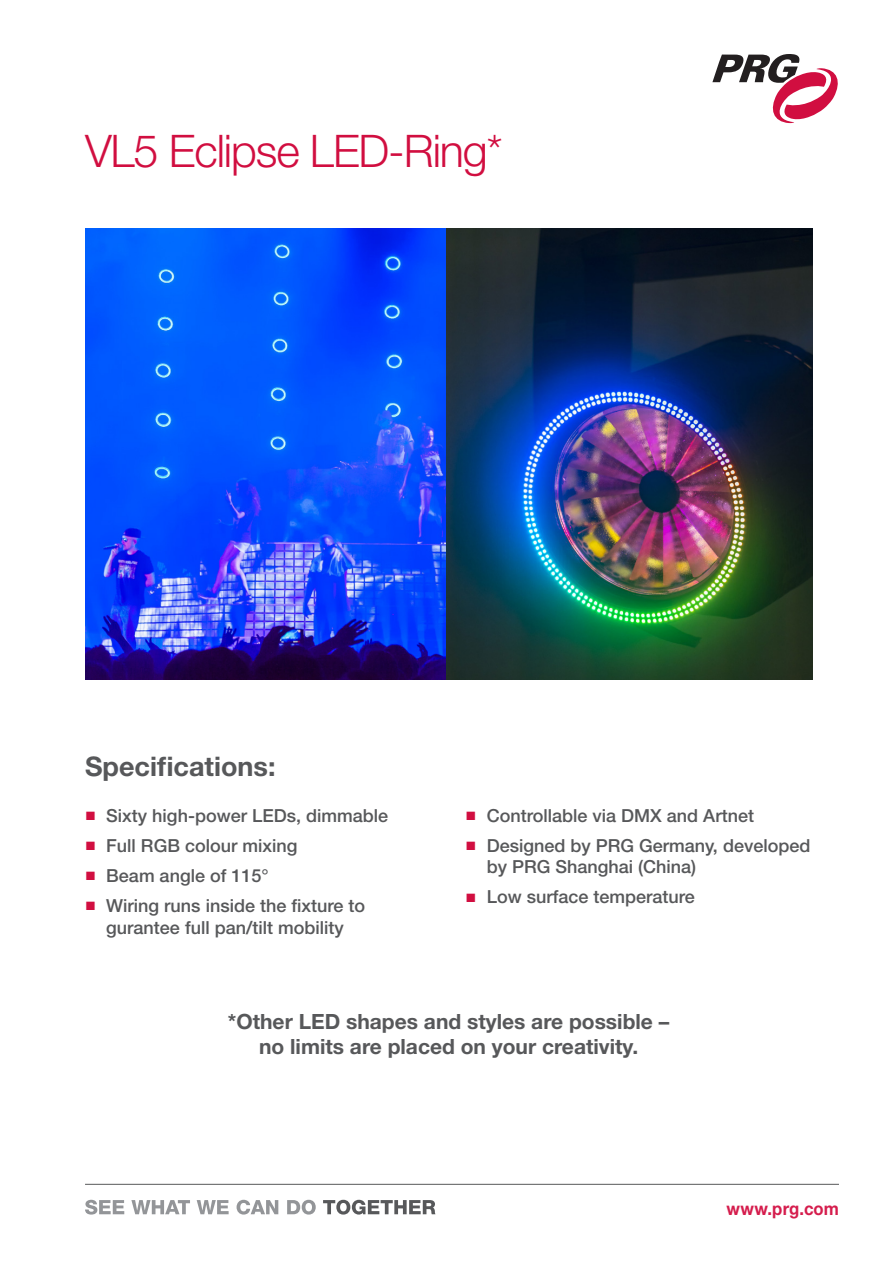
<style>
.page{position:relative;width:893px;height:1263px;background:#fff}
.page>*{position:absolute;margin:0;border:0;box-sizing:border-box;transform-origin:0 0}
.t1{font:300 45px "Helvetica Neue LT";letter-spacing:-.025em;color:#d10e40}
.t2{font:700 27px "Helvetica Neue LT";color:#57585a}
.t3{font:700 21px/25.2px "Helvetica Neue LT";color:#57585a;text-align:center}
.t4{font:500 18px/21.6px "Helvetica Neue LT";color:#57585a;text-align:center}
.t5{font:700 18px "Helvetica Neue LT";letter-spacing:.01em;color:#d51d4d;scale:.93 1}
.s1{font-family:"Arial";font-weight:700;color:#d10e40}
</style>
<div class="page">
<hr style="left:85px;top:1184px;width:754px;height:1px;background:#57585a">
<svg style="left:712px;top:54px;width:126px;height:69px"></svg>
<svg style="left:85px;top:1200px;width:39px;height:14px"></svg>
<svg style="left:131px;top:1200px;width:59px;height:14px"></svg>
<svg style="left:197px;top:1200px;width:32px;height:14px"></svg>
<svg style="left:237px;top:1200px;width:41px;height:14px"></svg>
<svg style="left:287px;top:1200px;width:29px;height:14px"></svg>
<svg style="left:323px;top:1200px;width:112px;height:14px"></svg>
<img style="left:85px;top:228px;width:727px;height:451px">
<p class="t1" style="left:85px;top:123px;width:419px">VL5 Eclipse LED-Ring*</p>
<p class="t2" style="left:85px;top:750px;width:192px">Specifications:</p>
<p class="t4" style="left:85px;top:804px;width:304px"><span class="s1">■</span> Sixty high-power LEDs, dimmable</p>
<p class="t4" style="left:85px;top:834px;width:214px"><span class="s1">■</span> Full RGB colour mixing</p>
<p class="t4" style="left:85px;top:864px;width:185px"><span class="s1">■</span> Beam angle of 115°</p>
<p class="t4" style="left:85px;top:894px;width:282px"><span class="s1">■</span> Wiring runs inside the fixture to gurantee full pan/tilt mobility</p>
<p class="t4" style="left:466px;top:804px;width:290px"><span class="s1">■</span> Controllable via DMX and Artnet</p>
<p class="t4" style="left:487px;top:834px;width:325px;text-align:left;text-indent:-21px"><span class="s1">■</span> Designed by PRG Germany, developed by PRG Shanghai (China)</p>
<p class="t4" style="left:466px;top:886px;width:231px"><span class="s1">■</span> Low surface temperature</p>
<p class="t3" style="left:228px;top:1008px;width:443px">*Other LED shapes and styles are possible – no limits are placed on your creativity.</p>
<p class="t5" style="left:726px;top:1197px;width:123px">www.prg.com</p>
</div>
